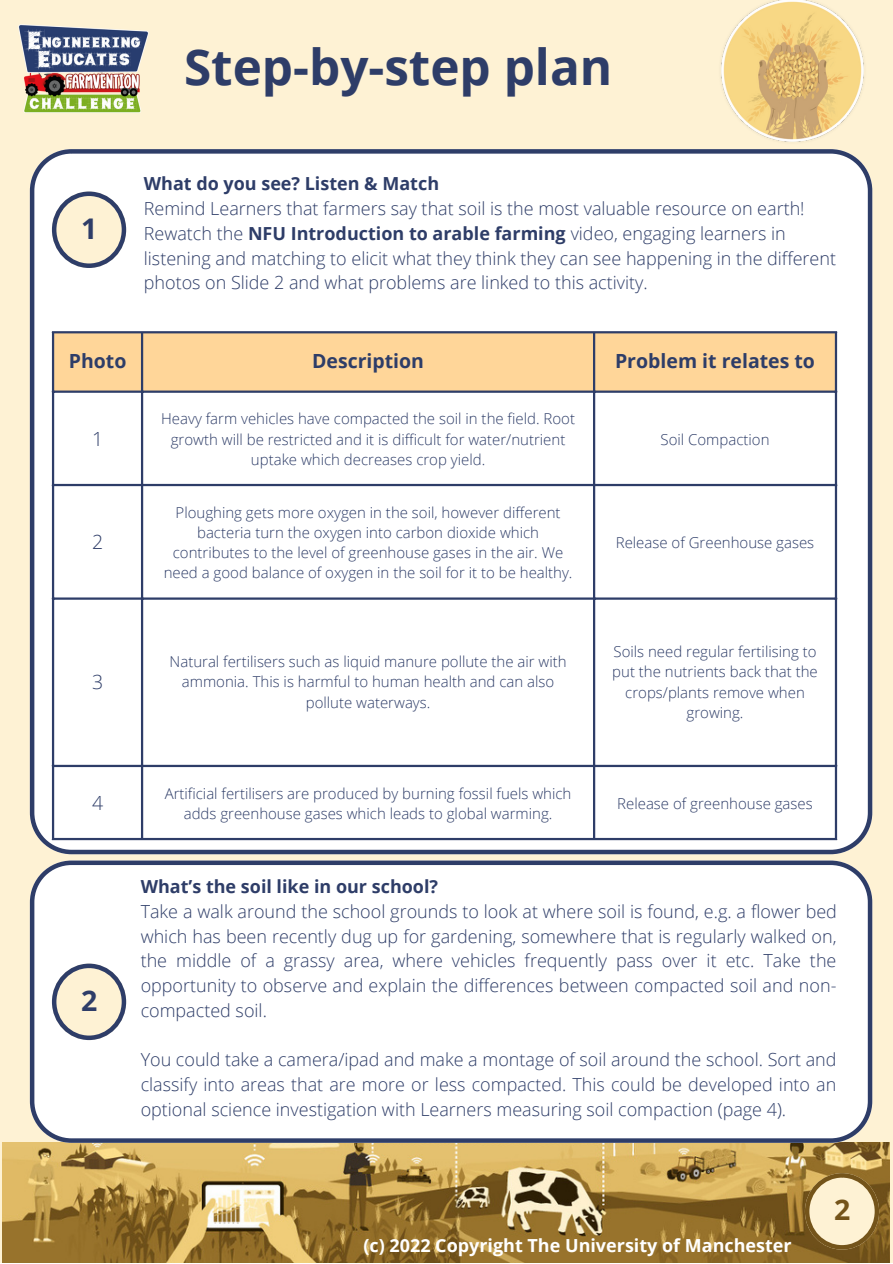
<style>
.page{position:relative;width:893px;height:1264px;background:#fff}
.page>*{position:absolute;margin:0;border:0;box-sizing:border-box;transform-origin:0 0}
.t1{font:700 49.5px "Open Sans";color:#2e3d68}
.t2{font:700 28.5px "Open Sans";color:#2e3d68}
.t3{font:700 28.5px "Open Sans";color:#74541a}
.t4{font:700 19.5px "Open Sans";color:#2e3d68}
.t5{font:300 19.5px "Open Sans";color:#2e3d68}
.t6{font:300 18px/24.8px "Open Sans";color:#2e3d68;text-align:justify}
.t7{font:700 18px "Open Sans";color:#2e3d68}
.t8{font:700 18px "Open Sans";color:#fff}
.t9{font:300 15px/20.2px "Open Sans";color:#2e3d68;text-align:center}
.s1{font-weight:700}
</style>
<div class="page">
<div style="left:0;top:0;width:892px;height:1262px;background:#fef2d4"></div>
<img style="left:2px;top:1142px;width:887px;height:120px">
<svg style="left:804px;top:1173px;width:75px;height:76px"></svg>
<div style="left:30px;top:149px;width:842px;height:705px;background:#fff"></div>
<svg style="left:52px;top:191px;width:74px;height:77px"></svg>
<div style="left:30px;top:860px;width:842px;height:282px;background:#fff"></div>
<svg style="left:52px;top:963px;width:74px;height:77px"></svg>
<img style="left:892px;top:1211px;width:1px;height:51px">
<div style="left:54px;top:333px;width:780px;height:57px;background:#ffd699"></div>
<hr style="left:52px;top:333px;width:2px;height:505px;background:#2e3d68">
<hr style="left:141px;top:333px;width:2px;height:505px;background:#2e3d68">
<hr style="left:593px;top:333px;width:2px;height:505px;background:#2e3d68">
<hr style="left:834px;top:333px;width:3px;height:505px;background:#2e3d68">
<hr style="left:52px;top:331px;width:785px;height:2px;background:#2e3d68">
<hr style="left:52px;top:390px;width:785px;height:3px;background:#2e3d68">
<hr style="left:52px;top:484px;width:785px;height:2px;background:#2e3d68">
<hr style="left:52px;top:597px;width:785px;height:2px;background:#2e3d68">
<hr style="left:52px;top:764px;width:785px;height:3px;background:#2e3d68">
<hr style="left:52px;top:838px;width:785px;height:2px;background:#2e3d68">
<img style="left:721px;top:0;width:143px;height:142px">
<img style="left:18px;top:24px;width:131px;height:89px">
<h2 class="t2" style="left:81px;top:208px;width:18px">1</h2>
<h1 class="t1" style="left:184px;top:33px;width:430px">Step-by-step plan</h1>
<p class="t7" style="left:144px;top:171px;width:297px">What do you see? Listen &amp; Match</p>
<p class="t6" style="left:144px;top:196px;width:693px;text-align:left">Remind Learners that farmers say that soil is the most valuable resource on earth!<br>Rewatch the <span class="s1">NFU Introduction to arable farming</span> video, engaging learners in listening and matching to elicit what they think they can see happening in the different photos on Slide 2 and what problems are linked to this activity.</p>
<p class="t4" style="left:69px;top:347px;width:59px">Photo</p>
<p class="t4" style="left:312px;top:347px;width:113px">Description</p>
<p class="t4" style="left:615px;top:347px;width:201px">Problem it relates to</p>
<p class="t5" style="left:92px;top:425px;width:13px">1</p>
<p class="t5" style="left:92px;top:528px;width:13px">2</p>
<p class="t5" style="left:92px;top:667px;width:13px">3</p>
<p class="t9" style="left:161px;top:408px;width:415px">Heavy farm vehicles have compacted the soil in the field. Root growth will be restricted and it is difficult for water/nutrient uptake which decreases crop yield.</p>
<p class="t9" style="left:164px;top:501px;width:410px">Ploughing gets more oxygen in the soil, however different bacteria turn the oxygen into carbon dioxide which contributes to the level of greenhouse gases in the air. We need a good balance of oxygen in the soil for it to be healthy.</p>
<p class="t9" style="left:660px;top:428px;width:110px">Soil Compaction</p>
<p class="t9" style="left:615px;top:532px;width:200px">Release of Greenhouse gases</p>
<p class="t9" style="left:169px;top:651px;width:398px">Natural fertilisers such as liquid manure pollute the air with ammonia. This is harmful to human health and can also pollute waterways.</p>
<p class="t9" style="left:612px;top:641px;width:207px">Soils need regular fertilising to put the nutrients back that the crops/plants remove when growing.</p>
<p class="t5" style="left:92px;top:789px;width:13px">4</p>
<p class="t9" style="left:165px;top:782px;width:408px">Artificial fertilisers are produced by burning fossil fuels which adds greenhouse gases which leads to global warming.</p>
<p class="t9" style="left:617px;top:792px;width:197px">Release of greenhouse gases</p>
<h2 class="t2" style="left:81px;top:980px;width:18px">2</h2>
<p class="t7" style="left:141px;top:873px;width:299px">What’s the soil like in our school?</p>
<p class="t6" style="left:141px;top:898px;width:697px">Take a walk around the school grounds to look at where soil is found, e.g. a flower bed which has been recently dug up for gardening, somewhere that is regularly walked on, the middle of a grassy area, where vehicles frequently pass over it etc. Take the opportunity to observe and explain the differences between compacted soil and non&shy;compacted soil.</p>
<p class="t6" style="left:141px;top:1046px;width:697px">You could take a camera/ipad and make a montage of soil around the school. Sort and classify into areas that are more or less compacted. This could be developed into an optional science investigation with Learners measuring soil compaction (page 4).</p>
<p class="t8" style="left:363px;top:1232px;width:430px">(c) 2022 Copyright The University of Manchester</p>
<h2 class="t3" style="left:834px;top:1189px;width:18px">2</h2>
</div>
